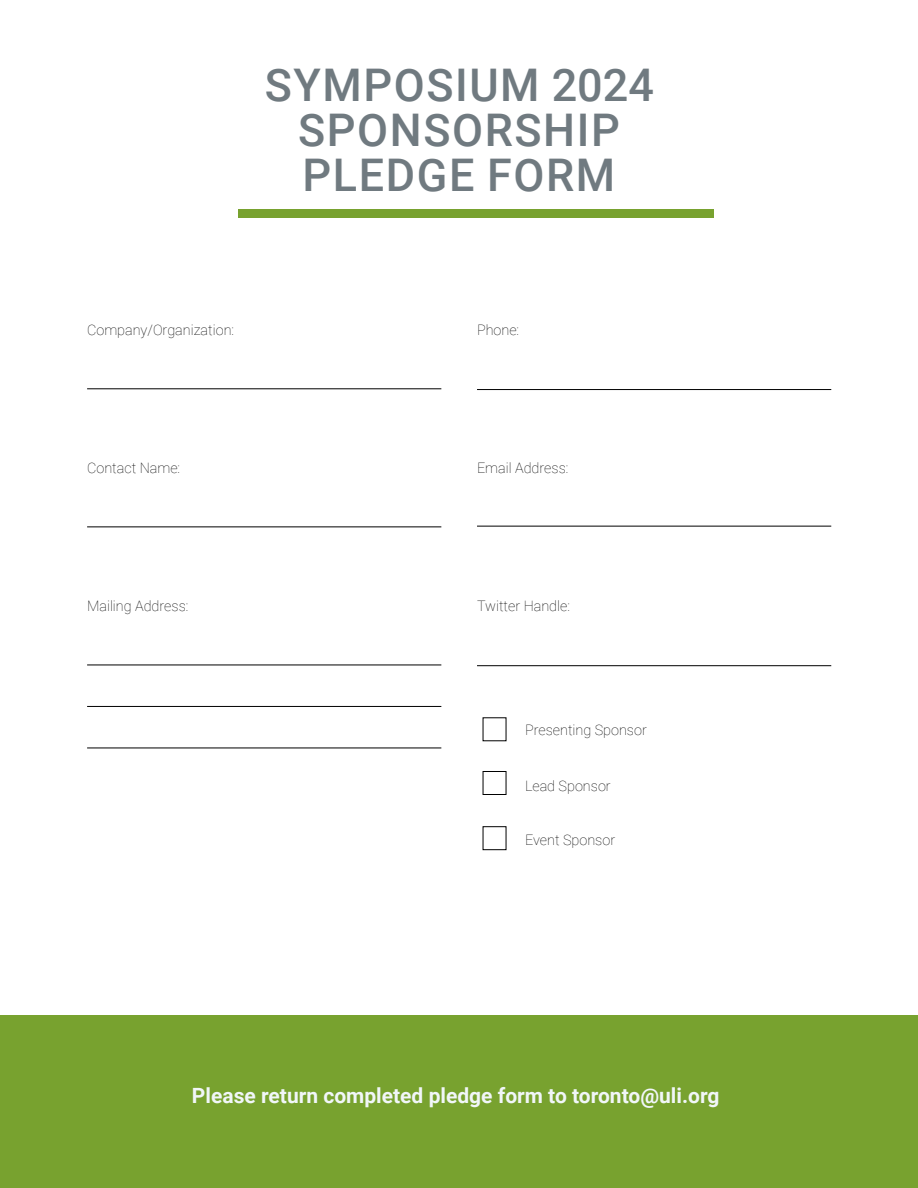
<style>
.page{position:relative;width:918px;height:1188px;background:#fff}
.page>*{position:absolute;margin:0;border:0;box-sizing:border-box;transform-origin:0 0}
.t1{font:500 45px/45px "Roboto";letter-spacing:.035em;color:#707a80;text-align:center}
.t2{font:700 21px "Roboto";color:#f1f6f8}
.t3{font:100 14.4px "Roboto";color:#000}
</style>
<div class="page">
<div style="left:0;top:1015px;width:918px;height:173px;background:#78a22f"></div>
<div style="left:238px;top:210px;width:475px;height:8px;background:#78a22f"></div>
<hr style="left:87px;top:388px;width:354px;height:1px;background:#000">
<hr style="left:87px;top:527px;width:354px;height:1px;background:#000">
<hr style="left:87px;top:665px;width:354px;height:1px;background:#000">
<hr style="left:87px;top:706px;width:354px;height:1px;background:#000">
<hr style="left:87px;top:748px;width:354px;height:1px;background:#000">
<hr style="left:477px;top:389px;width:354px;height:1px;background:#000">
<hr style="left:477px;top:526px;width:354px;height:1px;background:#000">
<hr style="left:477px;top:665px;width:354px;height:1px;background:#000">
<div style="left:483px;top:771px;width:23px;height:24px;border:1px solid #000"></div>
<div style="left:483px;top:826px;width:23px;height:24px;border:1px solid #000"></div>
<h1 class="t1" style="left:265px;top:61px;width:391px">SYMPOSIUM 2024<br>SPONSORSHIP<br>PLEDGE FORM</h1>
<p class="t3" style="left:87px;top:320px;width:148px">Company/Organization:</p>
<p class="t3" style="left:477px;top:320px;width:44px">Phone:</p>
<p class="t3" style="left:87px;top:458px;width:95px">Contact Name:</p>
<p class="t3" style="left:477px;top:458px;width:93px">Email Address:</p>
<p class="t3" style="left:87px;top:596px;width:103px">Mailing Address:</p>
<p class="t3" style="left:477px;top:596px;width:94px">Twitter Handle:</p>
<p class="t3" style="left:525px;top:720px;width:123px">Presenting Sponsor</p>
<p class="t3" style="left:525px;top:775px;width:87px">Lead Sponsor</p>
<p class="t3" style="left:525px;top:830px;width:92px">Event Sponsor</p>
<h2 class="t2" style="left:192px;top:1081px;width:529px">Please return completed pledge form to toronto@uli.org</h2>
</div>
